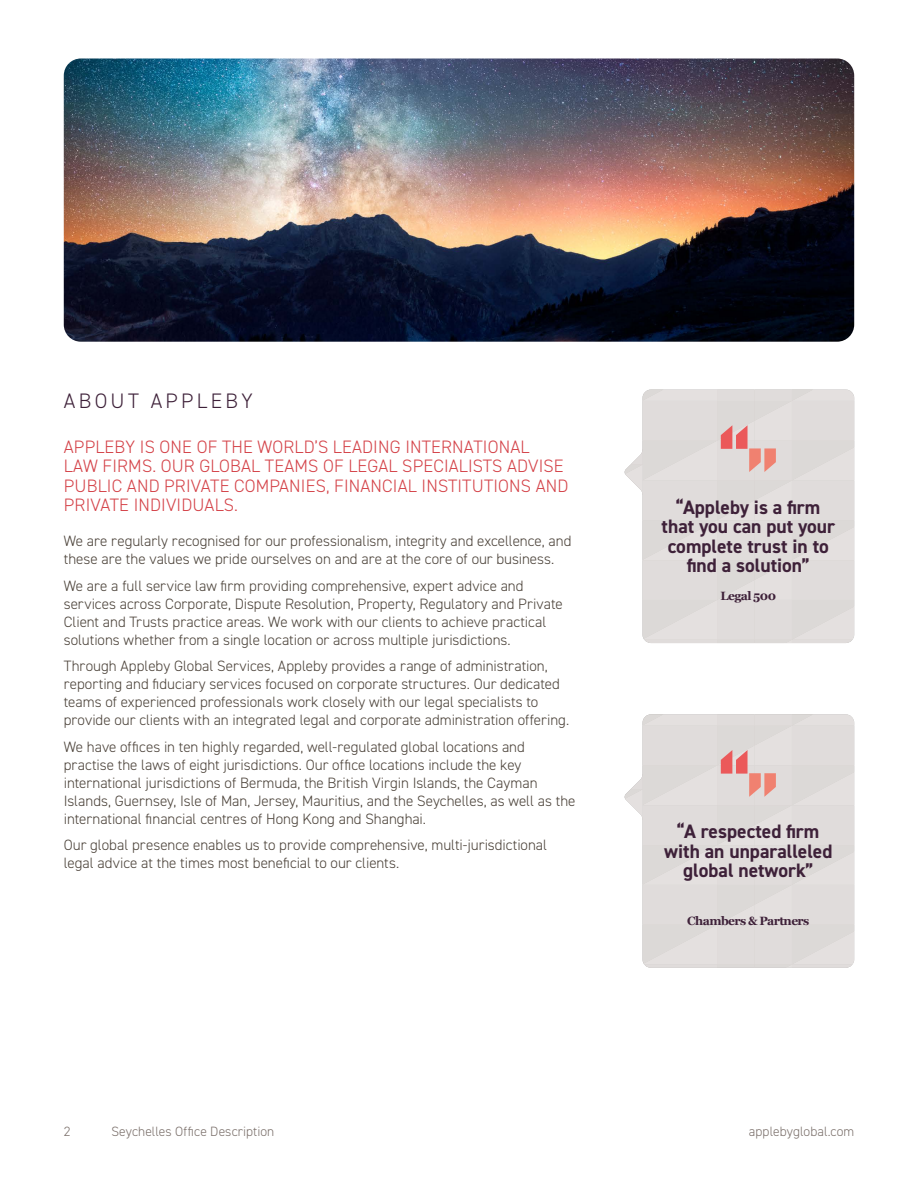
<style>
.page{position:relative;width:918px;height:1188px;background:#fff}
.page>*{position:absolute;margin:0;border:0;box-sizing:border-box;transform-origin:0 0}
.t1{font:300 21px "DIN2014";letter-spacing:.16em;color:#3e2139}
.t2{font:700 19.5px/19.5px "DIN2014";color:#3e2139;text-align:center}
.t3{font:300 18px/19.5px "DIN2014";letter-spacing:.01em;color:#d44248}
.t4{font:300 15px/18px "DIN2014";color:#4b4239}
.t5{font:300 13.5px "DIN2014";letter-spacing:.005em;color:#7b706b}
.t6{font:700 12px "Georgia";letter-spacing:-.05em;color:#3e2139}
</style>
<div class="page">
<img style="left:64px;top:59px;width:790px;height:283px">
<svg style="left:624px;top:390px;width:230px;height:253px;background:#e2dddb"></svg>
<svg style="left:624px;top:714px;width:230px;height:254px;background:#e2dcdb"></svg>
<h1 class="t1" style="left:64px;top:388px;width:190px">ABOUT APPLEBY</h1>
<p class="t3" style="left:64px;top:437px;width:506px">APPLEBY IS ONE OF THE WORLD’S LEADING INTERNATIONAL<br>LAW FIRMS. OUR GLOBAL TEAMS OF LEGAL SPECIALISTS ADVISE PUBLIC AND PRIVATE COMPANIES, FINANCIAL INSTITUTIONS AND PRIVATE INDIVIDUALS.</p>
<p class="t4" style="left:64px;top:532px;width:509px">We are regularly recognised for our professionalism, integrity and excellence, and these are the values we pride ourselves on and are at the core of our business.</p>
<p class="t4" style="left:64px;top:577px;width:501px">We are a full service law firm providing comprehensive, expert advice and services across Corporate, Dispute Resolution, Property, Regulatory and Private Client and Trusts practice areas. We work with our clients to achieve practical solutions whether from a single location or across multiple jurisdictions.</p>
<p class="t4" style="left:64px;top:657px;width:507px">Through Appleby Global Services, Appleby provides a range of administration, reporting and fiduciary services focused on corporate structures. Our dedicated teams of experienced professionals work closely with our legal specialists to provide our clients with an integrated legal and corporate administration offering.</p>
<p class="t4" style="left:64px;top:738px;width:513px">We have offices in ten highly regarded, well-regulated global locations and practise the laws of eight jurisdictions. Our office locations include the key international jurisdictions of Bermuda, the British Virgin Islands, the Cayman Islands, Guernsey, Isle of Man, Jersey, Mauritius, and the Seychelles, as well as the international financial centres of Hong Kong and Shanghai.</p>
<p class="t4" style="left:64px;top:836px;width:485px">Our global presence enables us to provide comprehensive, multi-jurisdictional legal advice at the times most beneficial to our clients.</p>
<h2 class="t2" style="left:662px;top:497px;width:175px">“Appleby is a firm that you can put your complete trust in to find a solution”</h2>
<p class="t6" style="left:721px;top:587px;width:57px">Legal 500</p>
<h2 class="t2" style="left:664px;top:822px;width:170px">“A respected firm with an unparalleled global network”</h2>
<p class="t6" style="left:687px;top:912px;width:124px">Chambers &amp; Partners</p>
<p class="t5" style="left:111px;top:1123px;width:164px">Seychelles Office Description</p>
<p class="t5" style="left:64px;top:1123px;width:8px">2</p>
<p class="t5" style="left:749px;top:1123px;width:107px">applebyglobal.com</p>
</div>
